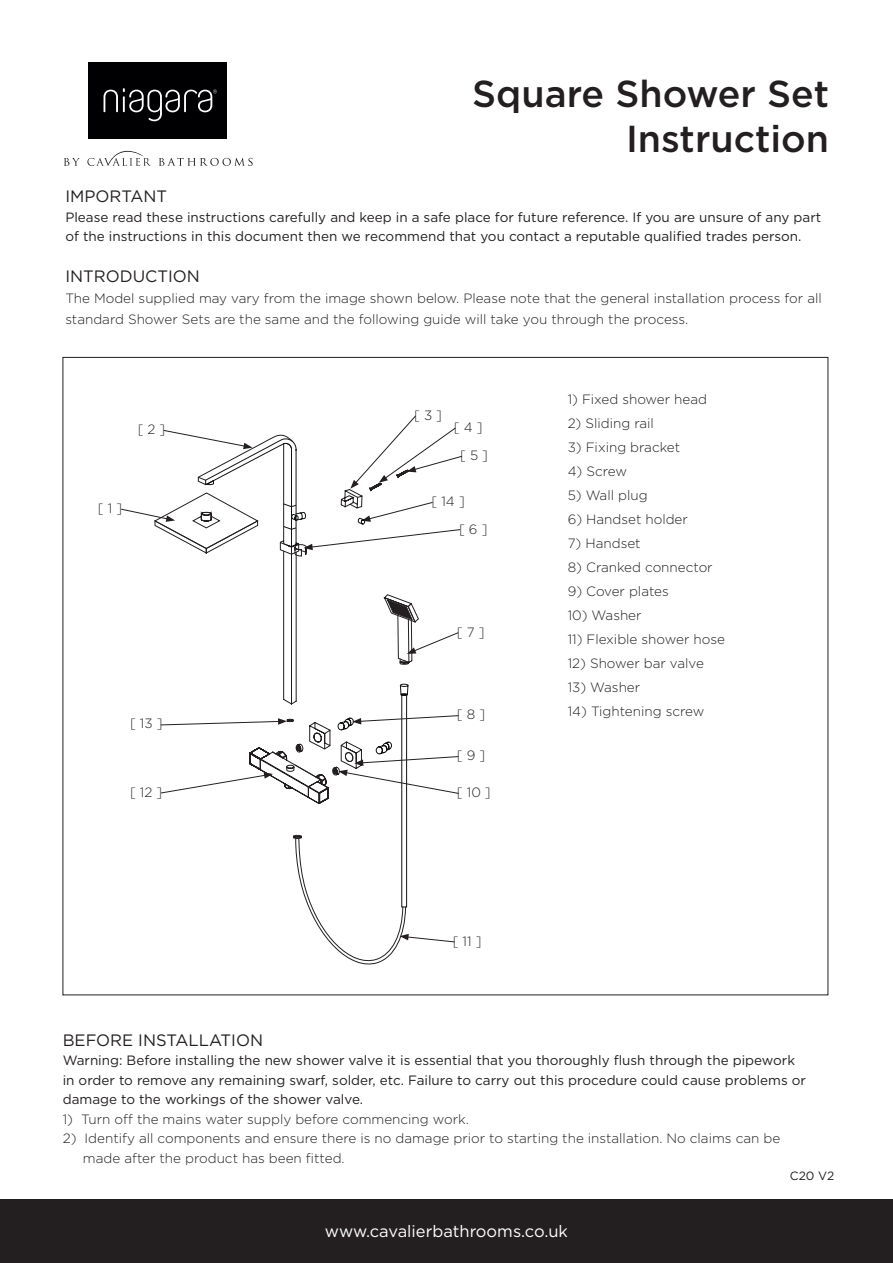
<style>
.page{position:relative;width:893px;height:1263px;background:#fff}
.page>*{position:absolute;margin:0;border:0;box-sizing:border-box;transform-origin:0 0}
.t1{font:500 37.5px "Gotham";color:#231f20}
.t2{font:16.5px "Gotham";color:#231f20}
.t3{font:16.5px "Gotham";color:#fff}
.t4{font:300 13.5px/19.5px "Gotham";color:#231f20}
.t5{font:13.5px/19.5px "Gotham";color:#231f20}
.t6{font:12px "Gotham";color:#231f20}
</style>
<div class="page">
<svg style="left:308px;top:908px;width:98px;height:57px"></svg>
<svg style="left:400px;top:934px;width:55px;height:8px"></svg>
<svg style="left:121px;top:415px;width:341px;height:493px"></svg>
<div style="left:0;top:1199px;width:893px;height:64px;background:#231f20"></div>
<div style="left:89px;top:62px;width:138px;height:76px;background:#000002"></div>
<svg style="left:64px;top:151px;width:189px;height:15px"></svg>
<svg style="left:104px;top:88px;width:113px;height:33px"></svg>
<p class="t1" style="left:472px;top:69px;width:358px">Square Shower Set</p>
<p class="t1" style="left:626px;top:114px;width:205px">Instruction</p>
<p class="t2" style="left:65px;top:186px;width:103px">IMPORTANT</p>
<p class="t5" style="left:65px;top:207px;width:757px">Please read these instructions carefully and keep in a safe place for future reference. If you are unsure of any part of the instructions in this document then we recommend that you contact a reputable qualified trades person.</p>
<p class="t2" style="left:65px;top:265px;width:136px">INTRODUCTION</p>
<p class="t4" style="left:65px;top:287px;width:758px;line-height:21px">The Model supplied may vary from the image shown below. Please note that the general installation process for all standard Shower Sets are the same and the following guide will take you through the process.</p>
<p class="t4" style="left:138px;top:419px;width:29px">[ 2 ]</p>
<p class="t4" style="left:98px;top:498px;width:26px">[ 1 ]</p>
<p class="t4" style="left:130px;top:713px;width:34px">[ 13 ]</p>
<p class="t4" style="left:130px;top:782px;width:34px">[ 12 ]</p>
<p class="t4" style="left:414px;top:405px;width:29px">[ 3 ]</p>
<p class="t4" style="left:454px;top:417px;width:30px">[ 4 ]</p>
<p class="t4" style="left:460px;top:445px;width:29px">[ 5 ]</p>
<p class="t4" style="left:432px;top:491px;width:35px">[ 14 ]</p>
<p class="t4" style="left:459px;top:519px;width:30px">[ 6 ]</p>
<p class="t4" style="left:457px;top:622px;width:29px">[ 7 ]</p>
<p class="t4" style="left:457px;top:704px;width:30px">[ 8 ]</p>
<p class="t4" style="left:457px;top:745px;width:30px">[ 9 ]</p>
<p class="t4" style="left:457px;top:782px;width:35px">[ 10 ]</p>
<p class="t4" style="left:453px;top:931px;width:30px">[ 11 ]</p>
<p class="t4" style="left:568px;top:389px;width:141px">1) Fixed shower head</p>
<p class="t4" style="left:568px;top:413px;width:88px">2) Sliding rail</p>
<p class="t4" style="left:568px;top:437px;width:114px">3) Fixing bracket</p>
<p class="t4" style="left:568px;top:461px;width:61px">4) Screw</p>
<p class="t4" style="left:568px;top:485px;width:81px">5) Wall plug</p>
<p class="t4" style="left:568px;top:509px;width:122px">6) Handset holder</p>
<p class="t4" style="left:568px;top:533px;width:74px">7) Handset</p>
<p class="t4" style="left:568px;top:557px;width:147px">8) Cranked connector</p>
<p class="t4" style="left:568px;top:581px;width:103px">9) Cover plates</p>
<p class="t4" style="left:568px;top:605px;width:75px">10) Washer</p>
<p class="t4" style="left:568px;top:629px;width:159px">11) Flexible shower hose</p>
<p class="t4" style="left:568px;top:653px;width:138px">12) Shower bar valve</p>
<p class="t4" style="left:568px;top:677px;width:74px">13) Washer</p>
<p class="t4" style="left:568px;top:701px;width:138px">14) Tightening screw</p>
<p class="t2" style="left:63px;top:1029px;width:202px">BEFORE INSTALLATION</p>
<p class="t5" style="left:63px;top:1050px;width:745px">Warning: Before installing the new shower valve it is essential that you thoroughly flush through the pipework in order to remove any remaining swarf, solder, etc. Failure to carry out this procedure could cause problems or damage to the workings of the shower valve.</p>
<p class="t4" style="left:63px;top:1108px;width:408px">1) Turn off the mains water supply before commencing work.</p>
<p class="t4" style="left:83px;top:1128px;width:699px;text-indent:-20px">2) Identify all components and ensure there is no damage prior to starting the installation. No claims can be made after the product has been fitted.</p>
<p class="t3" style="left:325px;top:1221px;width:245px">www.cavalierbathrooms.co.uk</p>
<p class="t6" style="left:790px;top:1168px;width:46px">C20 V2</p>
</div>
